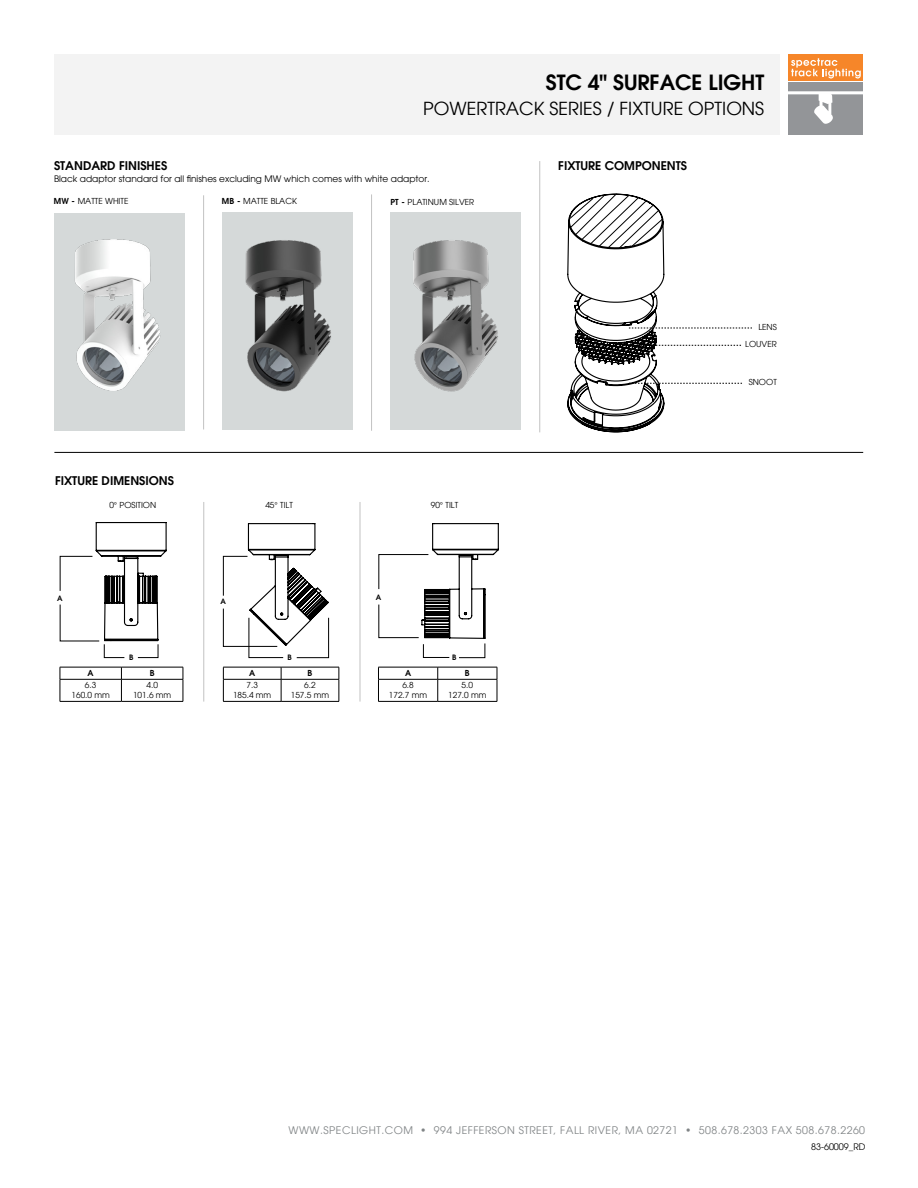
<style>
.page{position:relative;width:918px;height:1188px;background:#fff}
.page>*{position:absolute;margin:0;border:0;box-sizing:border-box;transform-origin:0 0}
.t1{font:600 21px "Avant Garde";color:#000}
.t2{font:18px "Avant Garde";color:#000}
.t3{font:600 12px "Avant Garde";color:#000}
.t4{font:10.5px "Avant Garde";letter-spacing:.045em;color:#808486}
.t5{font:9px "Avant Garde";color:#000}
.t6{font:8.25px/9.9px "Avant Garde";color:#000;text-align:center}
.t7{font:600 8.25px "Avant Garde";color:#000}
.t8{font:600 7.35px "Avant Garde";color:#000}
.s1{font-weight:600}
</style>
<div class="page">
<div style="left:54px;top:54px;width:726px;height:80px;background:#f3f3f3"></div>
<div style="left:789px;top:54px;width:74px;height:26px;background:#f68629"></div>
<div style="left:789px;top:82px;width:74px;height:53px;background:#939598"></div>
<svg style="left:788px;top:91px;width:75px;height:33px"></svg>
<svg style="left:791px;top:58px;width:70px;height:21px"></svg>
<div style="left:54px;top:213px;width:130px;height:218px;background:#d5d9d9"></div>
<hr style="left:203px;top:195px;width:1px;height:234px;background:#000">
<hr style="left:371px;top:194px;width:1px;height:237px;background:#000">
<hr style="left:54px;top:452px;width:809px;height:1px;background:#000">
<hr style="left:60px;top:667px;width:61px;height:1px;background:#000">
<hr style="left:121px;top:667px;width:62px;height:1px;background:#000">
<hr style="left:60px;top:679px;width:61px;height:1px;background:#000">
<svg style="left:60px;top:667px;width:1px;height:34px"></svg>
<hr style="left:121px;top:679px;width:62px;height:1px;background:#000">
<svg style="left:121px;top:667px;width:1px;height:34px"></svg>
<svg style="left:183px;top:667px;width:1px;height:34px"></svg>
<hr style="left:60px;top:701px;width:61px;height:1px;background:#000">
<hr style="left:121px;top:701px;width:62px;height:1px;background:#000">
<hr style="left:378px;top:667px;width:60px;height:1px;background:#000">
<hr style="left:438px;top:667px;width:59px;height:1px;background:#000">
<hr style="left:378px;top:679px;width:60px;height:1px;background:#000">
<svg style="left:378px;top:667px;width:1px;height:34px"></svg>
<hr style="left:438px;top:679px;width:59px;height:1px;background:#000">
<svg style="left:437px;top:667px;width:1px;height:34px"></svg>
<svg style="left:497px;top:667px;width:1px;height:34px"></svg>
<hr style="left:378px;top:701px;width:60px;height:1px;background:#000">
<hr style="left:438px;top:701px;width:59px;height:1px;background:#000">
<hr style="left:223px;top:667px;width:58px;height:1px;background:#000">
<hr style="left:281px;top:667px;width:58px;height:1px;background:#000">
<hr style="left:223px;top:679px;width:58px;height:1px;background:#000">
<svg style="left:223px;top:667px;width:1px;height:34px"></svg>
<hr style="left:281px;top:679px;width:58px;height:1px;background:#000">
<svg style="left:281px;top:667px;width:1px;height:34px"></svg>
<svg style="left:339px;top:667px;width:1px;height:34px"></svg>
<hr style="left:223px;top:701px;width:58px;height:1px;background:#000">
<hr style="left:281px;top:701px;width:58px;height:1px;background:#000">
<hr style="left:203px;top:502px;width:1px;height:200px;background:#000">
<hr style="left:360px;top:502px;width:1px;height:200px;background:#000">
<img style="left:75px;top:239px;width:86px;height:152px">
<svg style="left:60px;top:522px;width:107px;height:136px"></svg>
<svg style="left:378px;top:523px;width:121px;height:135px"></svg>
<div style="left:222px;top:213px;width:130px;height:217px;background:#d5d9d9"></div>
<img style="left:245px;top:240px;width:86px;height:152px">
<div style="left:391px;top:213px;width:130px;height:217px;background:#d5d9d9"></div>
<img style="left:413px;top:240px;width:85px;height:152px">
<hr style="left:539px;top:161px;width:1px;height:271px;background:#000">
<svg style="left:223px;top:523px;width:107px;height:135px"></svg>
<svg style="left:567px;top:193px;width:185px;height:240px"></svg>
<h1 class="t1" style="left:546px;top:68px;width:220px">STC 4" SURFACE LIGHT</h1>
<h2 class="t2" style="left:423px;top:97px;width:343px">POWERTRACK SERIES / FIXTURE OPTIONS</h2>
<h3 class="t3" style="left:54px;top:158px;width:115px">STANDARD FINISHES</h3>
<p class="t6" style="left:54px;top:197px;width:76px"><span class="s1">MW -</span> MATTE WHITE</p>
<p class="t6" style="left:222px;top:197px;width:76px"><span class="s1">MB -</span> MATTE BLACK</p>
<p class="t6" style="left:390px;top:197px;width:85px"><span class="s1">PT -</span> PLATINUM SILVER</p>
<p class="t5" style="left:54px;top:173px;width:377px">Black adaptor standard for all finishes excluding MW which comes with white adaptor.</p>
<h3 class="t3" style="left:55px;top:473px;width:121px">FIXTURE DIMENSIONS</h3>
<p class="t6" style="left:109px;top:500px;width:48px">0° POSITION</p>
<p class="t6" style="left:265px;top:500px;width:29px">45° TILT</p>
<p class="t6" style="left:431px;top:500px;width:29px">90° TILT</p>
<p class="t8" style="left:57px;top:594px;width:7px">A</p>
<p class="t8" style="left:129px;top:652px;width:6px">B</p>
<p class="t7" style="left:88px;top:668px;width:8px">A</p>
<p class="t7" style="left:150px;top:668px;width:6px">B</p>
<p class="t6" style="left:72px;top:681px;width:40px">6.3<br>160.0 mm</p>
<p class="t6" style="left:133px;top:681px;width:40px">4.0<br>101.6 mm</p>
<p class="t8" style="left:220px;top:596px;width:7px">A</p>
<p class="t8" style="left:288px;top:652px;width:6px">B</p>
<p class="t7" style="left:249px;top:668px;width:8px">A</p>
<p class="t7" style="left:308px;top:668px;width:6px">B</p>
<p class="t6" style="left:233px;top:681px;width:40px">7.3<br>185.4 mm</p>
<p class="t6" style="left:291px;top:681px;width:40px">6.2<br>157.5 mm</p>
<p class="t8" style="left:376px;top:592px;width:7px">A</p>
<p class="t8" style="left:452px;top:652px;width:6px">B</p>
<p class="t7" style="left:405px;top:668px;width:8px">A</p>
<p class="t7" style="left:465px;top:668px;width:6px">B</p>
<p class="t6" style="left:389px;top:681px;width:40px">6.8<br>172.7 mm</p>
<p class="t6" style="left:448px;top:681px;width:40px">5.0<br>127.0 mm</p>
<h3 class="t3" style="left:558px;top:158px;width:130px">FIXTURE COMPONENTS</h3>
<p class="t6" style="left:745px;top:319px;width:33px;line-height:17.2px;text-align:right">LENS<br>LOUVER</p>
<p class="t6" style="left:749px;top:377px;width:30px">SNOOT</p>
<p class="t4" style="left:289px;top:1124px;width:578px">WWW.SPECLIGHT.COM • 994 JEFFERSON STREET, FALL RIVER, MA 02721 • 508.678.2303 FAX 508.678.2260</p>
<p class="t5" style="left:811px;top:1141px;width:56px">83-60009_RD</p>
</div>
